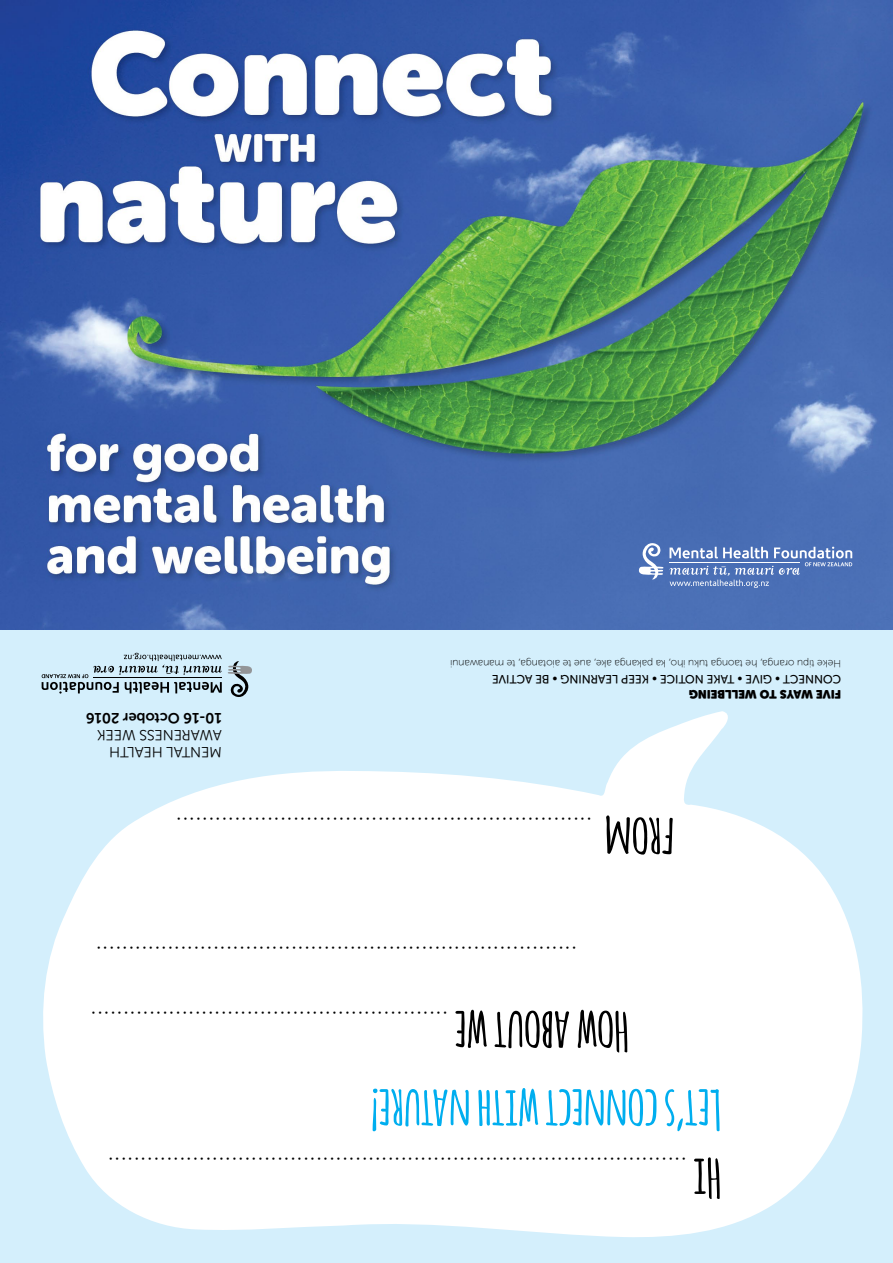
<style>
.page{position:relative;width:893px;height:1263px;background:#fff}
.page>*{position:absolute;margin:0;border:0;box-sizing:border-box;transform-origin:0 0}
.t1{font:700 54px "Amatic";color:#00aeef}
.t2{font:700 54px "Amatic";color:#000}
.t3{font:700 30px "Amatic";color:#000}
.t4{font:14.7px "Museo Sans Rounded 300";color:#000}
.t5{font:14.7px "Museo Sans Rounded 700";color:#000}
.t6{font:12px "Museo Sans Rounded 500";color:#000}
.t7{font:12px "Museo Sans Rounded";color:#000}
.t8{font:10.5px "Museo Sans Rounded 100";color:#000}
</style>
<div class="page">
<div style="left:0;top:629px;width:893px;height:634px;background:#d4effc"></div>
<svg style="left:43px;top:711px;width:820px;height:526px;fill:#fff"></svg>
<svg style="left:42px;top:653px;width:210px;height:44px"></svg>
<img style="left:0;top:0;width:893px;height:629px">
<svg style="left:639px;top:542px;width:213px;height:46px;background:#6b89c2"></svg>
<p class="t8" style="left:841px;top:669px;width:392px;rotate:-180deg">Heke tipu oranga, he taonga tuku iho, ka pakanga ake, aue te aiotanga, te manawanui</p>
<p class="t6" style="left:841px;top:686px;width:350px;rotate:-180deg">CONNECT • GIVE • TAKE NOTICE • KEEP LEARNING • BE ACTIVE</p>
<p class="t5" style="left:222px;top:727px;width:137px;rotate:-180deg">10-16 October 2016</p>
<p class="t4" style="left:222px;top:743px;width:126px;rotate:-180deg">AWARENESS WEEK</p>
<p class="t4" style="left:222px;top:760px;width:114px;rotate:-180deg">MENTAL HEALTH</p>
<p class="t7" style="left:841px;top:701px;width:154px;rotate:-180deg">FIVE WAYS TO WELLBEING</p>
<p class="t3" style="left:592px;top:851px;width:418px;rotate:-180deg">................................................................</p>
<p class="t2" style="left:674px;top:877px;width:71px;rotate:-180deg">from</p>
<p class="t3" style="left:577px;top:979px;width:483px;rotate:-180deg">..........................................................................</p>
<p class="t3" style="left:448px;top:1044px;width:360px;rotate:-180deg">.......................................................</p>
<p class="t2" style="left:629px;top:1070px;width:176px;rotate:-180deg">How about we</p>
<p class="t1" style="left:721px;top:1148px;width:352px;rotate:-180deg">Let’s connect with nature!</p>
<p class="t3" style="left:687px;top:1191px;width:581px;rotate:-180deg">.........................................................................................</p>
<p class="t2" style="left:721px;top:1217px;width:29px;rotate:-180deg">Hi</p>
</div>
